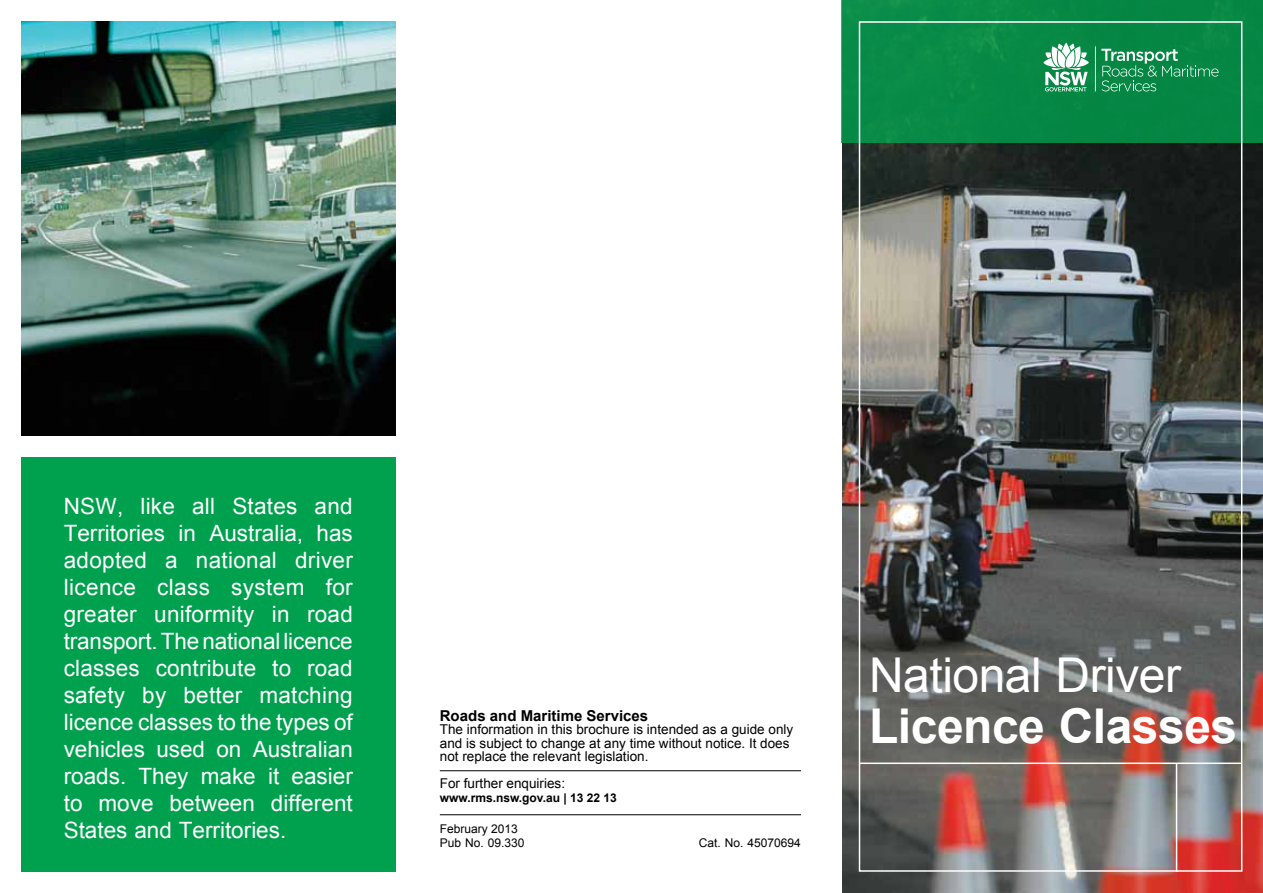
<style>
.page{position:relative;width:1263px;height:893px;background:#fff}
.page>*{position:absolute;margin:0;border:0;box-sizing:border-box;transform-origin:0 0}
.t1{font:48px/51px "Arial";letter-spacing:-.01em;color:#fff}
.t2{font:22.5px/27px "Arial";color:#fff;text-align:justify}
.t3{font:700 15px "Arial";color:#000}
.t4{font:13.5px/13.5px "Arial";color:#000}
.t5{font:12px "Arial";color:#000}
.t6{font:700 12px "Arial";color:#000}
.s1{font-weight:700}
</style>
<div class="page">
<div style="left:21px;top:457px;width:374px;height:415px;background:#00a14e"></div>
<img style="left:842px;top:142px;width:421px;height:751px">
<hr style="left:1176px;top:764px;width:1px;height:108px;background:#fff">
<hr style="left:860px;top:762px;width:382px;height:2px;background:#fff">
<hr style="left:440px;top:770px;width:361px;height:1px;background:#000">
<hr style="left:440px;top:814px;width:361px;height:1px;background:#000">
<img style="left:21px;top:21px;width:374px;height:415px">
<div style="left:842px;top:0;width:421px;height:142px;background:#068945"></div>
<hr style="left:1095px;top:46px;width:1px;height:45px;background:#fff">
<svg style="left:1043px;top:43px;width:46px;height:48px"></svg>
<svg style="left:1101px;top:49px;width:117px;height:42px"></svg>
<div style="left:859px;top:21px;width:383px;height:851px;border:2px solid #fff"></div>
<p class="t2" style="left:64px;top:493px;width:291px">NSW, like all States and Territories in Australia, has adopted a national driver licence class system for greater uniformity in road transport. The national licence classes contribute to road safety by better matching licence classes to the types of vehicles used on Australian roads. They make it easier to move between different</p>
<p class="t3" style="left:440px;top:705px;width:210px">Roads and Maritime Services</p>
<p class="t4" style="left:440px;top:723px;width:355px">The information in this brochure is intended as a guide only and is subject to change at any time without notice. It does not replace the relevant legislation.</p>
<p class="t4" style="left:440px;top:777px;width:127px">For further enquiries:</p>
<p class="t6" style="left:440px;top:789px;width:178px">www.rms.nsw.gov.au | 13 22 13</p>
<p class="t2" style="left:64px;top:817px;width:224px">States and Territories.</p>
<p class="t5" style="left:440px;top:821px;width:80px">February 2013</p>
<p class="t5" style="left:440px;top:834px;width:86px">Pub No. 09.330</p>
<p class="t5" style="left:699px;top:834px;width:103px">Cat. No. 45070694</p>
<p class="t1" style="left:869px;top:650px;width:370px">National Driver<br><span class="s1">Licence Classes</span></p>
</div>
